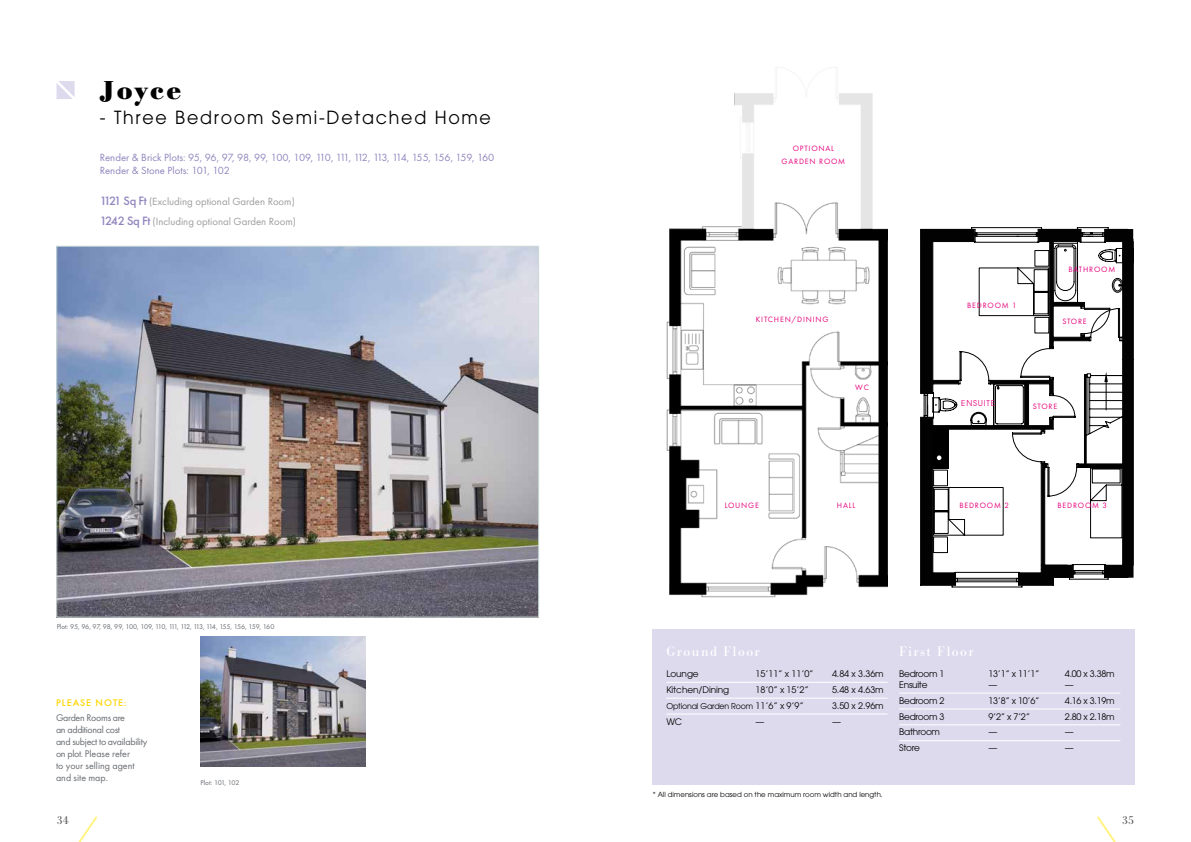
<style>
.page{position:relative;width:1191px;height:842px;background:#fff}
.page>*{position:absolute;margin:0;border:0;box-sizing:border-box;transform-origin:0 0}
.t1{font:700 27px "Bodoni URW";letter-spacing:.09em;color:#000}
.t2{font:18px "ITC Avant Garde Pro";letter-spacing:.1em;color:#000}
.t3{font:14.4px "Bodoni URW";letter-spacing:.1em;color:#fff}
.t4{font:12px "Bodoni URW";color:#5b5b5c}
.t5{font:10.8px/12.9px "Futura PT";color:#9185be}
.t6{font:10.8px/20px "Futura PT";color:#9d9d9c}
.t7{font:10px/12px "Futura PT";letter-spacing:-.03em;color:#676b70}
.t8{font:500 10px "Futura PT";letter-spacing:.1em;color:#ffd500}
.t9{font:9px "ITC Avant Garde Pro";letter-spacing:-.03em;color:#000}
.t10{font:9px "ITC Avant Garde Pro";letter-spacing:-.01em;color:#000}
.t11{font:8px/13px "Futura PT";letter-spacing:.1em;color:#e6007d;text-align:center}
.t12{font:8px "ITC Avant Garde Pro";letter-spacing:-.02em;color:#000}
.t13{font:8px "ITC Avant Garde Pro";letter-spacing:.1em;color:#e6007d}
.t14{font:7.2px "Futura PT";letter-spacing:-.065em;color:#676b70}
.t15{font:7.2px "Futura PT";color:#676b70}
.t16{font:7px "ITC Avant Garde Pro";color:#000}
.s1{font-weight:500;font-size:12.6px;color:#9185be}
.s2{font-size:9px}
</style>
<div class="page">
<svg style="left:1097px;top:816px;width:19px;height:26px"></svg>
<svg style="left:78px;top:816px;width:19px;height:26px"></svg>
<svg style="left:1089px;top:232px;width:20px;height:348px"></svg>
<svg style="left:1104px;top:229px;width:29px;height:349px"></svg>
<img style="left:666px;top:226px;width:221px;height:372px">
<div style="left:652px;top:629px;width:482px;height:156px;background:#dddaee"></div>
<img style="left:59px;top:248px;width:478px;height:367px">
<hr style="left:666px;top:682px;width:221px;height:1px;background:#fff">
<hr style="left:666px;top:698px;width:221px;height:1px;background:#fff">
<hr style="left:666px;top:714px;width:221px;height:1px;background:#fff">
<hr style="left:899px;top:693px;width:221px;height:1px;background:#fff">
<hr style="left:899px;top:709px;width:221px;height:1px;background:#fff">
<hr style="left:899px;top:725px;width:221px;height:1px;background:#fff">
<hr style="left:899px;top:740px;width:221px;height:1px;background:#fff">
<svg style="left:57px;top:81px;width:18px;height:18px"></svg>
<svg style="left:734px;top:67px;width:154px;height:162px"></svg>
<img style="left:200px;top:637px;width:165px;height:129px">
<hr style="left:1078px;top:464px;width:47px;height:3px;background:#000">
<svg style="left:920px;top:229px;width:169px;height:356px"></svg>
<h1 class="t1" style="left:100px;top:75px;width:83px">Joyce</h1>
<h2 class="t2" style="left:100px;top:107px;width:392px">- Three Bedroom Semi-Detached Home</h2>
<p class="t5" style="left:100px;top:151px;width:396px">Render &amp; Brick Plots: 95, 96, 97, 98, 99, 100, 109, 110, 111, 112, 113, 114, 155, 156, 159, 160<br>Render &amp; Stone Plots: 101, 102</p>
<p class="t6" style="left:100px;top:191px;width:198px"><span class="s1">1121 Sq Ft</span> (Excluding optional Garden Room)<br><span class="s1">1242 Sq Ft</span> (Including optional Garden Room)</p>
<p class="t14" style="left:57px;top:622px;width:219px">Plot: 95, 96, 97, 98, 99, 100, 109, 110, 111, 112, 113, 114, 155, 156, 159, 160</p>
<p class="t8" style="left:56px;top:697px;width:72px">PLEASE NOTE:</p>
<p class="t7" style="left:56px;top:712px;width:93px">Garden Rooms are<br>an additional cost<br>and subject to availability on plot. Please refer<br>to your selling agent and site map.</p>
<p class="t15" style="left:200px;top:778px;width:41px">Plot: 101, 102</p>
<p class="t11" style="left:781px;top:142px;width:65px">OPTIONAL<br>GARDEN ROOM</p>
<p class="t11" style="left:756px;top:312px;width:74px">KITCHEN/DINING</p>
<p class="t11" style="left:855px;top:381px;width:15px">WC</p>
<p class="t11" style="left:724px;top:498px;width:36px">LOUNGE</p>
<p class="t11" style="left:837px;top:498px;width:20px">HALL</p>
<p class="t11" style="left:967px;top:298px;width:51px">BEDROOM 1</p>
<p class="t11" style="left:1068px;top:263px;width:48px">BATHROOM</p>
<p class="t11" style="left:1062px;top:315px;width:26px">STORE</p>
<p class="t13" style="left:961px;top:398px;width:35px">ENSUITE</p>
<p class="t11" style="left:1033px;top:400px;width:26px">STORE</p>
<p class="t11" style="left:959px;top:498px;width:51px">BEDROOM 2</p>
<p class="t11" style="left:1057px;top:498px;width:51px">BEDROOM 3</p>
<h3 class="t3" style="left:666px;top:643px;width:95px">Ground Floor</h3>
<p class="t9" style="left:666px;top:668px;width:34px">Lounge</p>
<p class="t9" style="left:755px;top:668px;width:60px">15’11” x 11’0”</p>
<p class="t9" style="left:832px;top:668px;width:53px">4.84 x 3.36m</p>
<p class="t10" style="left:666px;top:684px;width:64px">Kitchen/Dining</p>
<p class="t9" style="left:755px;top:684px;width:55px">18’0” x 15’2”</p>
<p class="t9" style="left:832px;top:684px;width:53px">5.48 x 4.63m</p>
<p class="t12" style="left:666px;top:701px;width:139px">Optional Garden Room <span class="s2">11’6” x 9’9”</span></p>
<p class="t9" style="left:832px;top:700px;width:53px">3.50 x 2.96m</p>
<p class="t9" style="left:666px;top:716px;width:17px">WC</p>
<p class="t9" style="left:755px;top:716px;width:10px">—</p>
<p class="t9" style="left:832px;top:716px;width:10px">—</p>
<h3 class="t3" style="left:899px;top:643px;width:76px">First Floor</h3>
<p class="t9" style="left:899px;top:668px;width:47px">Bedroom 1</p>
<p class="t9" style="left:988px;top:668px;width:52px">13’1” x 11’1”</p>
<p class="t9" style="left:1065px;top:668px;width:51px">4.00 x 3.38m</p>
<p class="t9" style="left:899px;top:679px;width:30px">Ensuite</p>
<p class="t9" style="left:988px;top:679px;width:10px">—</p>
<p class="t9" style="left:1065px;top:679px;width:10px">—</p>
<p class="t9" style="left:899px;top:695px;width:47px">Bedroom 2</p>
<p class="t9" style="left:988px;top:695px;width:52px">13’8” x 10’6”</p>
<p class="t9" style="left:1065px;top:695px;width:51px">4.16 x 3.19m</p>
<p class="t9" style="left:899px;top:711px;width:47px">Bedroom 3</p>
<p class="t9" style="left:988px;top:711px;width:43px">9’2” x 7’2”</p>
<p class="t9" style="left:1065px;top:711px;width:51px">2.80 x 2.18m</p>
<p class="t9" style="left:899px;top:726px;width:42px">Bathroom</p>
<p class="t9" style="left:988px;top:726px;width:10px">—</p>
<p class="t9" style="left:1065px;top:726px;width:10px">—</p>
<p class="t9" style="left:899px;top:742px;width:22px">Store</p>
<p class="t9" style="left:988px;top:742px;width:10px">—</p>
<p class="t9" style="left:1065px;top:742px;width:10px">—</p>
<p class="t16" style="left:653px;top:790px;width:231px">* All dimensions are based on the maximum room width and length.</p>
<h3 class="t4" style="left:57px;top:813px;width:13px">34</h3>
<h3 class="t4" style="left:1122px;top:813px;width:13px">35</h3>
</div>
